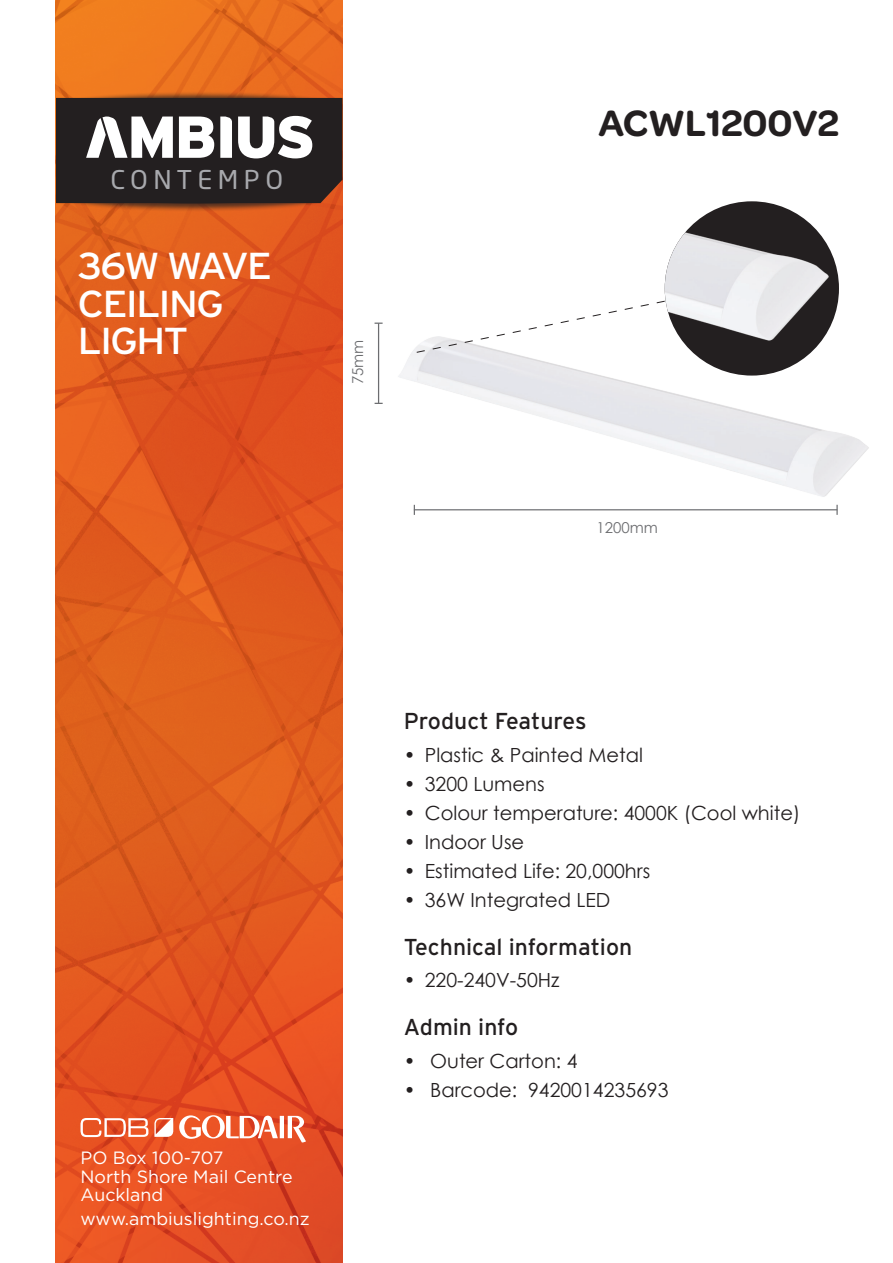
<style>
.page{position:relative;width:893px;height:1263px;background:#fff}
.page>*{position:absolute;margin:0;border:0;box-sizing:border-box;transform-origin:0 0}
.t1{font:600 39px "Omnes";letter-spacing:-.005em;color:#231f20}
.t2{font:37.5px/37.5px "Interstate";letter-spacing:-.05em;color:#fff;scale:1.1 1}
.t3{font:25.5px "Neo Sans Std";letter-spacing:.21em;color:#a8a9ad;scale:1.05 1}
.t4{font:22.95px "Interstate";color:#231f20}
.t5{font:19.5px "Century Gothic";color:#231f20}
.t6{font:17.85px/18.1px "Gotham";color:#fff}
.t7{font:15px "Century Gothic";color:#6c6d70}
</style>
<div class="page">
<img style="left:56px;top:0;width:286px;height:1263px">
<div style="left:67px;top:184px;width:257px;height:28px;background:#231f20;opacity:.75"></div>
<div style="left:67px;top:91px;width:265px;height:29px;background:#231f20;opacity:.75"></div>
<svg style="left:56px;top:98px;width:286px;height:105px"></svg>
<svg style="left:154px;top:1118px;width:19px;height:19px"></svg>
<svg style="left:179px;top:1115px;width:127px;height:27px"></svg>
<svg style="left:81px;top:1118px;width:67px;height:19px"></svg>
<hr style="left:378px;top:323px;width:1px;height:81px;background:#6c6d70">
<hr style="left:414px;top:509px;width:423px;height:1px;background:#6c6d70">
<svg style="left:836px;top:505px;width:2px;height:10px"></svg>
<img style="left:398px;top:347px;width:471px;height:150px">
<div style="left:665px;top:201px;width:174px;height:175px;background:#231f20;border-radius:50%"></div>
<img style="left:665px;top:201px;width:168px;height:146px">
<svg style="left:416px;top:301px;width:249px;height:52px"></svg>
<h3 class="t3" style="left:111px;top:164px;width:166px">CONTEMPO</h3>
<h2 class="t2" style="left:78px;top:247px;width:179px">36W WAVE<br>CEILING<br>LIGHT</h2>
<p class="t7" style="left:349px;top:384px;width:46px;rotate:-90deg">75mm</p>
<h1 class="t1" style="left:598px;top:101px;width:242px">ACWL1200V2</h1>
<p class="t7" style="left:597px;top:519px;width:63px">1200mm</p>
<p class="t6" style="left:81px;top:1149px;width:214px">PO Box 100-707<br>North Shore Mail Centre<br>Auckland</p>
<p class="t6" style="left:81px;top:1209px;width:231px">www.ambiuslighting.co.nz</p>
<p class="t4" style="left:404px;top:708px;width:184px">Product Features</p>
<p class="t5" style="left:404px;top:743px;width:241px">• Plastic &amp; Painted Metal</p>
<p class="t5" style="left:404px;top:772px;width:142px">• 3200 Lumens</p>
<p class="t5" style="left:404px;top:801px;width:398px">• Colour temperature: 4000K (Cool white)</p>
<p class="t5" style="left:404px;top:830px;width:122px">• Indoor Use</p>
<p class="t5" style="left:404px;top:859px;width:248px">• Estimated Life: 20,000hrs</p>
<p class="t5" style="left:404px;top:888px;width:208px">• 36W Integrated LED</p>
<p class="t4" style="left:404px;top:934px;width:230px">Technical information</p>
<p class="t5" style="left:404px;top:968px;width:157px">• 220-240V-50Hz</p>
<p class="t4" style="left:404px;top:1014px;width:116px">Admin info</p>
<p class="t5" style="left:404px;top:1048px;width:175px">• Outer Carton: 4</p>
<p class="t5" style="left:404px;top:1077px;width:266px">• Barcode: 9420014235693</p>
</div>
